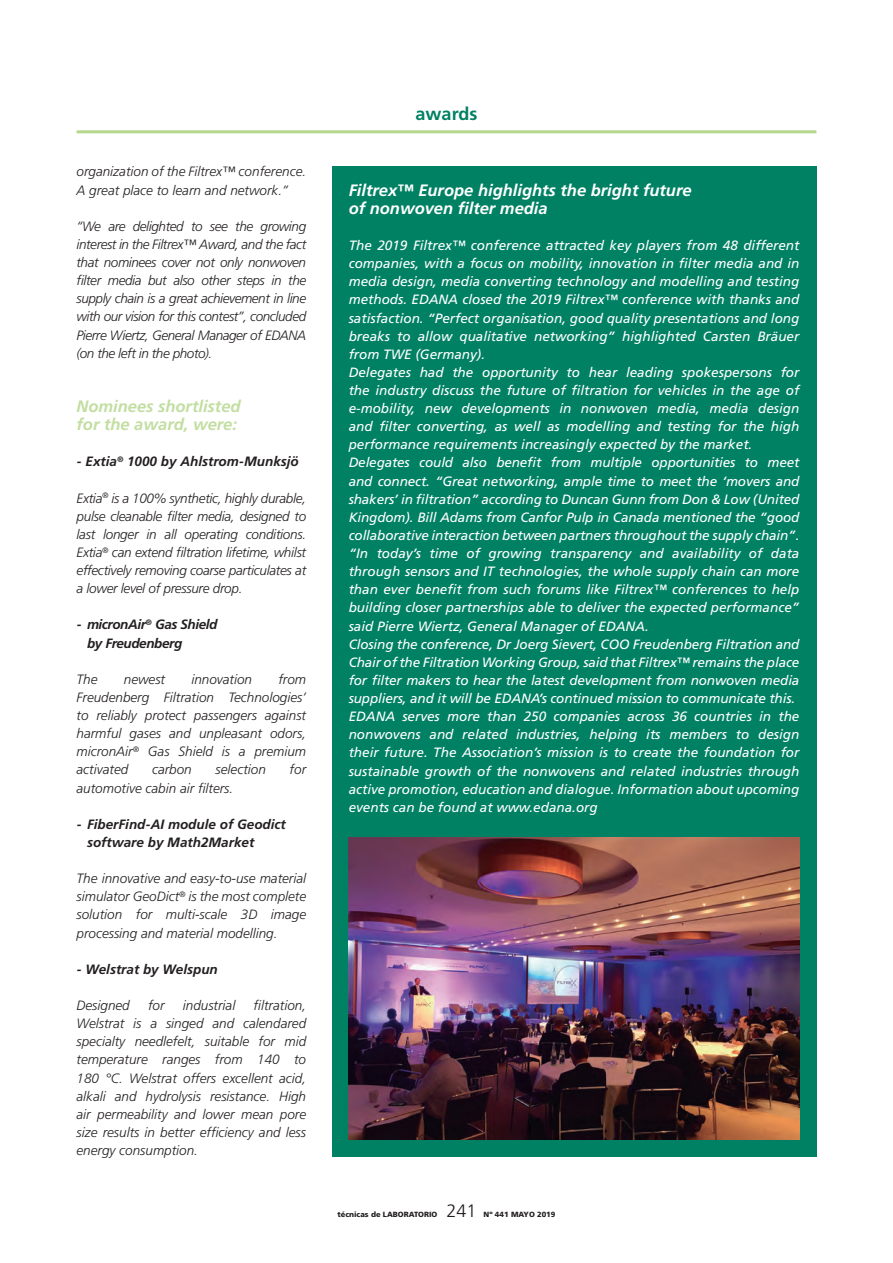
<style>
.page{position:relative;width:893px;height:1263px;background:#fff}
.page>*{position:absolute;margin:0;border:0;box-sizing:border-box;transform-origin:0 0}
.t1{font:700 18px "Frutiger";color:#008164}
.t2{font:300 18px "Frutiger";color:#231f20}
.Titolet{font:italic 700 16.5px "Frutiger";color:#fff}
.Titolet-2{font:italic 700 16.5px "Frutiger";color:#c2dea1}
.Texto_base_TL_-_Copi{font:italic 13.5px/18.1px "Frutiger";color:#fff;text-align:justify}
.Texto_base_TL_-_Copi-2{font:italic 300 13.5px/18.1px "Frutiger";color:#231f20;text-align:justify}
.Texto_base_TL_-_Copi-3{font:italic 700 13.5px "Frutiger";color:#231f20}
.Texto_base_TL_-_Copi-4{font:italic 700 13.5px "Frutiger";letter-spacing:-.03em;color:#231f20}
.t3{font:900 7.5px "Frutiger";color:#231f20}
</style>
<div class="page">
<hr style="left:77px;top:130px;width:739px;height:3px;background:#b3d78b">
<div style="left:332px;top:166px;width:484px;height:991px;background:#008164"></div>
<img style="left:349px;top:838px;width:450px;height:302px">
<p class="Texto_base_TL_-_Copi-2" style="left:77px;top:163px;width:231px">organization of the Filtrex™ conference.<br>A great place to learn and network.”</p>
<p class="Texto_base_TL_-_Copi-2" style="left:77px;top:217px;width:231px">“We are delighted to see the growing interest in the Filtrex™ Award, and the fact that nominees cover not only nonwoven filter media but also other steps in the supply chain is a great achievement in line with our vision for this contest”, concluded Pierre Wiertz, General Manager of EDANA (on the left in the photo).</p>
<p class="Titolet-2" style="left:77px;top:397px;width:166px">Nominees shortlisted</p>
<p class="Titolet-2" style="left:77px;top:415px;width:162px">for the award, were:</p>
<p class="Texto_base_TL_-_Copi-3" style="left:77px;top:454px;width:224px">- Extia<sup>®</sup> 1000 by Ahlstrom-Munksjö</p>
<p class="Texto_base_TL_-_Copi-2" style="left:77px;top:489px;width:231px">Extia<sup>®</sup> is a 100% synthetic, highly durable, pulse cleanable filter media, designed to last longer in all operating conditions.<br>Extia<sup>®</sup> can extend filtration lifetime, whilst effectively removing coarse particulates at a lower level of pressure drop.</p>
<p class="Texto_base_TL_-_Copi-4" style="left:77px;top:617px;width:142px">- micronAir<sup>®</sup> Gas Shield</p>
<p class="Texto_base_TL_-_Copi-4" style="left:87px;top:635px;width:97px">by Freudenberg</p>
<p class="Texto_base_TL_-_Copi-2" style="left:77px;top:670px;width:23px">The</p>
<p class="Texto_base_TL_-_Copi-2" style="left:124px;top:670px;width:43px">newest</p>
<p class="Texto_base_TL_-_Copi-2" style="left:191px;top:670px;width:62px">innovation</p>
<p class="Texto_base_TL_-_Copi-2" style="left:77px;top:670px;width:231px;text-indent:202px">from Freudenberg Filtration Technologies’ to reliably protect passengers against harmful gases and unpleasant odors, micronAir<sup>®</sup> Gas Shield is a premium activated</p>
<p class="Texto_base_TL_-_Copi-2" style="left:152px;top:761px;width:41px">carbon</p>
<p class="Texto_base_TL_-_Copi-2" style="left:216px;top:761px;width:52px">selection</p>
<p class="Texto_base_TL_-_Copi-2" style="left:290px;top:761px;width:18px">for</p>
<p class="Texto_base_TL_-_Copi-2" style="left:77px;top:779px;width:158px">automotive cabin air filters.</p>
<p class="Texto_base_TL_-_Copi-3" style="left:77px;top:816px;width:211px">- FiberFind-AI module of Geodict</p>
<p class="Texto_base_TL_-_Copi-3" style="left:87px;top:834px;width:169px">software by Math2Market</p>
<p class="Texto_base_TL_-_Copi-2" style="left:77px;top:869px;width:231px">The innovative and easy-to-use material simulator GeoDict<sup>®</sup> is the most complete solution for multi-scale 3D image processing and material modelling.</p>
<p class="Texto_base_TL_-_Copi-3" style="left:77px;top:961px;width:143px">- Welstrat by Welspun</p>
<p class="Texto_base_TL_-_Copi-2" style="left:77px;top:996px;width:55px">Designed</p>
<p class="Texto_base_TL_-_Copi-2" style="left:148px;top:996px;width:18px">for</p>
<p class="Texto_base_TL_-_Copi-2" style="left:183px;top:996px;width:54px">industrial</p>
<p class="Texto_base_TL_-_Copi-2" style="left:77px;top:996px;width:231px;text-indent:177px">filtration, Welstrat is a singed and calendared specialty needlefelt, suitable for mid temperature ranges from 140 to 180 °C. Welstrat offers excellent acid, alkali and hydrolysis resistance. High air permeability and lower mean pore size results in better efficiency and less energy consumption.</p>
<h1 class="t1" style="left:416px;top:103px;width:63px">awards</h1>
<p class="Titolet" style="left:349px;top:180px;width:344px">Filtrex™ Europe highlights the bright future</p>
<p class="Titolet" style="left:349px;top:198px;width:200px">of nonwoven filter media</p>
<p class="Texto_base_TL_-_Copi" style="left:349px;top:236px;width:452px">The 2019 Filtrex™ conference attracted key players from 48 different companies, with a focus on mobility, innovation in filter media and in media design, media converting technology and modelling and testing methods. EDANA closed the 2019 Filtrex™ conference with thanks and satisfaction. “Perfect organisation, good quality presentations and long breaks to allow qualitative networking” highlighted Carsten Bräuer from TWE (Germany).</p>
<p class="Texto_base_TL_-_Copi" style="left:349px;top:363px;width:452px">Delegates had the opportunity to hear leading spokespersons for the industry discuss the future of filtration for vehicles in the age of e-mobility, new developments in nonwoven media, media design and filter converting, as well as modelling and testing for the high performance requirements increasingly expected by the market.</p>
<p class="Texto_base_TL_-_Copi" style="left:349px;top:454px;width:452px">Delegates could also benefit from multiple opportunities to meet and connect. “Great networking, ample time to meet the ‘movers and shakers’ in filtration” according to Duncan Gunn from Don &amp; Low (United Kingdom). Bill Adams from Canfor Pulp in Canada mentioned the “good collaborative interaction between partners throughout the supply chain”.</p>
<p class="Texto_base_TL_-_Copi" style="left:349px;top:544px;width:452px">“In today’s time of growing transparency and availability of data through sensors and IT technologies, the whole supply chain can more than ever benefit from such forums like Filtrex™ conferences to help building closer partnerships able to deliver the expected performance” said Pierre Wiertz, General Manager of EDANA.</p>
<p class="Texto_base_TL_-_Copi" style="left:349px;top:635px;width:452px">Closing the conference, Dr Joerg Sievert, COO Freudenberg Filtration and Chair of the Filtration Working Group, said that Filtrex™ remains the place for filter makers to hear the latest development from nonwoven media suppliers, and it will be EDANA’s continued mission to communicate this.</p>
<p class="Texto_base_TL_-_Copi" style="left:349px;top:707px;width:452px">EDANA serves more than 250 companies across 36 countries in the nonwovens and related industries, helping its members to design their future. The Association’s mission is to create the foundation for sustainable growth of the nonwovens and related industries through active promotion, education and dialogue. Information about upcoming events can be found at www.edana.org</p>
<p class="t3" style="left:337px;top:1210px;width:101px">técnicas de LABORATORIO</p>
<p class="t2" style="left:447px;top:1200px;width:32px">241</p>
<p class="t3" style="left:484px;top:1210px;width:73px">Nº 441 MAYO 2019</p>
</div>
